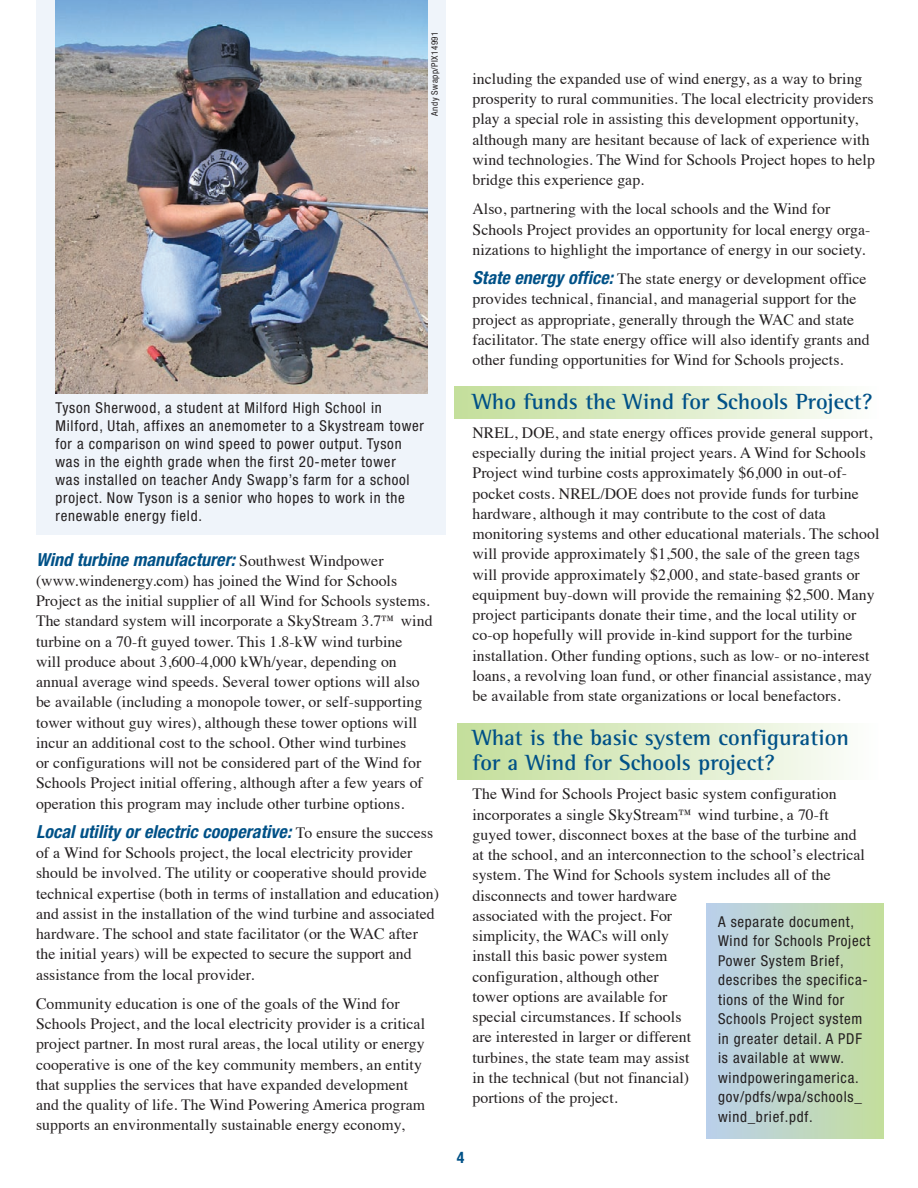
<style>
.page{position:relative;width:918px;height:1188px;background:#fff}
.page>*{position:absolute;margin:0;border:0;box-sizing:border-box;transform-origin:0 0}
.subhd_1{font:700 22.5px/25.5px "Rotis Semi Serif";letter-spacing:.005em;color:#005187}
.body_text{font:italic 700 condensed 18px "Helvetica Neue LT Std";letter-spacing:.005em;color:#005187}
.body_text-2{font:15.75px/20.2px "Times";letter-spacing:.005em;color:#231f20}
.t1{font:700 condensed 15.75px "Helvetica Neue LT Std";color:#005187}
.table_text{font:condensed 15px/19.5px "Helvetica Neue LT Std";letter-spacing:.05em;color:#231f20}
.photo_credit{font:condensed 9px "Helvetica Neue LT Std";letter-spacing:.05em;color:#231f20}
.s1{font-family:"Times";font-weight:400;font-style:normal;font-stretch:normal;font-size:15.75px;color:#231f20}
.s2{font-family:"Helvetica Neue LT Std";font-weight:700;font-style:italic;font-stretch:condensed;font-size:18px;color:#005187}
</style>
<div class="page">
<div style="left:454px;top:387px;width:428px;height:32px;background:linear-gradient(to right,#c3de9a,#fdfefd)"></div>
<div style="left:458px;top:723px;width:424px;height:56px;background:linear-gradient(to right,#c3de9a,#fdfefc)"></div>
<div style="left:36px;top:0;width:410px;height:534px;background:#eff4fa"></div>
<img style="left:56px;top:0;width:371px;height:393px">
<div style="left:706px;top:904px;width:178px;height:234px;background:linear-gradient(to right,#bacfec,#c4de9d)"></div>
<p class="photo_credit" style="left:429px;top:116px;width:86px;rotate:-90deg">Andy Swapp/PIX14991</p>
<p class="table_text" style="left:56px;top:398px;width:370px;line-height:18px">Tyson Sherwood, a student at Milford High School in Milford, Utah, affixes an anemometer to a Skystream tower for a comparison on wind speed to power output. Tyson was in the eighth grade when the first 20-meter tower<br>was installed on teacher Andy Swapp’s farm for a school project. Now Tyson is a senior who hopes to work in the renewable energy field.</p>
<p class="body_text" style="left:36px;top:548px;width:349px">Wind turbine manufacturer: <span class="s1">Southwest Windpower</span></p>
<p class="body_text-2" style="left:36px;top:569px;width:398px">(www.windenergy.com) has joined the Wind for Schools Project as the initial supplier of all Wind for Schools systems.<br>The standard system will incorporate a SkyStream 3.7™ wind turbine on a 70-ft guyed tower. This 1.8-kW wind turbine<br>will produce about 3,600-4,000 kWh/year, depending on annual average wind speeds. Several tower options will also be available (including a monopole tower, or self-supporting tower without guy wires), although these tower options will incur an additional cost to the school. Other wind turbines<br>or configurations will not be considered part of the Wind for Schools Project initial offering, although after a few years of operation this program may include other turbine options.</p>
<p class="body_text" style="left:36px;top:821px;width:399px">Local utility or electric cooperative: <span class="s1">To ensure the success</span></p>
<p class="body_text-2" style="left:36px;top:841px;width:405px">of a Wind for Schools project, the local electricity provider should be involved. The utility or cooperative should provide technical expertise (both in terms of installation and education) and assist in the installation of the wind turbine and associated hardware. The school and state facilitator (or the WAC after the initial years) will be expected to secure the support and assistance from the local provider.</p>
<p class="body_text-2" style="left:36px;top:992px;width:391px">Community education is one of the goals of the Wind for Schools Project, and the local electricity provider is a critical project partner. In most rural areas, the local utility or energy cooperative is one of the key community members, an entity that supplies the services that have expanded development and the quality of life. The Wind Powering America program supports an environmentally sustainable energy economy,</p>
<p class="body_text-2" style="left:472px;top:67px;width:404px">including the expanded use of wind energy, as a way to bring prosperity to rural communities. The local electricity providers play a special role in assisting this development opportunity, although many are hesitant because of lack of experience with wind technologies. The Wind for Schools Project hopes to help bridge this experience gap.</p>
<p class="body_text-2" style="left:472px;top:198px;width:399px">Also, partnering with the local schools and the Wind for<br>Schools Project provides an opportunity for local energy orga&shy;nizations to highlight the importance of energy in our society.</p>
<p class="body_text-2" style="left:472px;top:267px;width:399px"><span class="s2">State energy office:</span> The state energy or development office provides technical, financial, and managerial support for the project as appropriate, generally through the WAC and state facilitator. The state energy office will also identify grants and other funding opportunities for Wind for Schools projects.</p>
<p class="subhd_1" style="left:472px;top:388px;width:401px">Who funds the Wind for Schools Project?</p>
<p class="body_text-2" style="left:472px;top:421px;width:408px">NREL, DOE, and state energy offices provide general support, especially during the initial project years. A Wind for Schools Project wind turbine costs approximately $6,000 in out-of&shy;pocket costs. NREL/DOE does not provide funds for turbine hardware, although it may contribute to the cost of data monitoring systems and other educational materials. The school will provide approximately $1,500, the sale of the green tags will provide approximately $2,000, and state-based grants or equipment buy-down will provide the remaining $2,500. Many project participants donate their time, and the local utility or co-op hopefully will provide in-kind support for the turbine installation. Other funding options, such as low- or no-interest loans, a revolving loan fund, or other financial assistance, may be available from state organizations or local benefactors.</p>
<p class="subhd_1" style="left:472px;top:724px;width:378px">What is the basic system configuration for a Wind for Schools project?</p>
<p class="body_text-2" style="left:472px;top:783px;width:394px">The Wind for Schools Project basic system configuration incorporates a single SkyStream™ wind turbine, a 70-ft guyed tower, disconnect boxes at the base of the turbine and at the school, and an interconnection to the school’s electrical system. The Wind for Schools system includes all of the disconnects and tower hardware<br>associated with the project. For<br>simplicity, the WACs will only<br>install this basic power system<br>configuration, although other<br>tower options are available for<br>special circumstances. If schools<br>are interested in larger or different<br>turbines, the state team may assist<br>in the technical (but not financial)<br>portions of the project.</p>
<p class="table_text" style="left:718px;top:911px;width:154px">A separate document,<br>Wind for Schools Project<br>Power System Brief, describes the specifica&shy;tions of the Wind for<br>Schools Project system in greater detail. A PDF is available at www. windpoweringamerica. gov/pdfs/wpa/schools_ wind_brief.pdf.</p>
<p class="t1" style="left:457px;top:1148px;width:9px">4</p>
</div>
